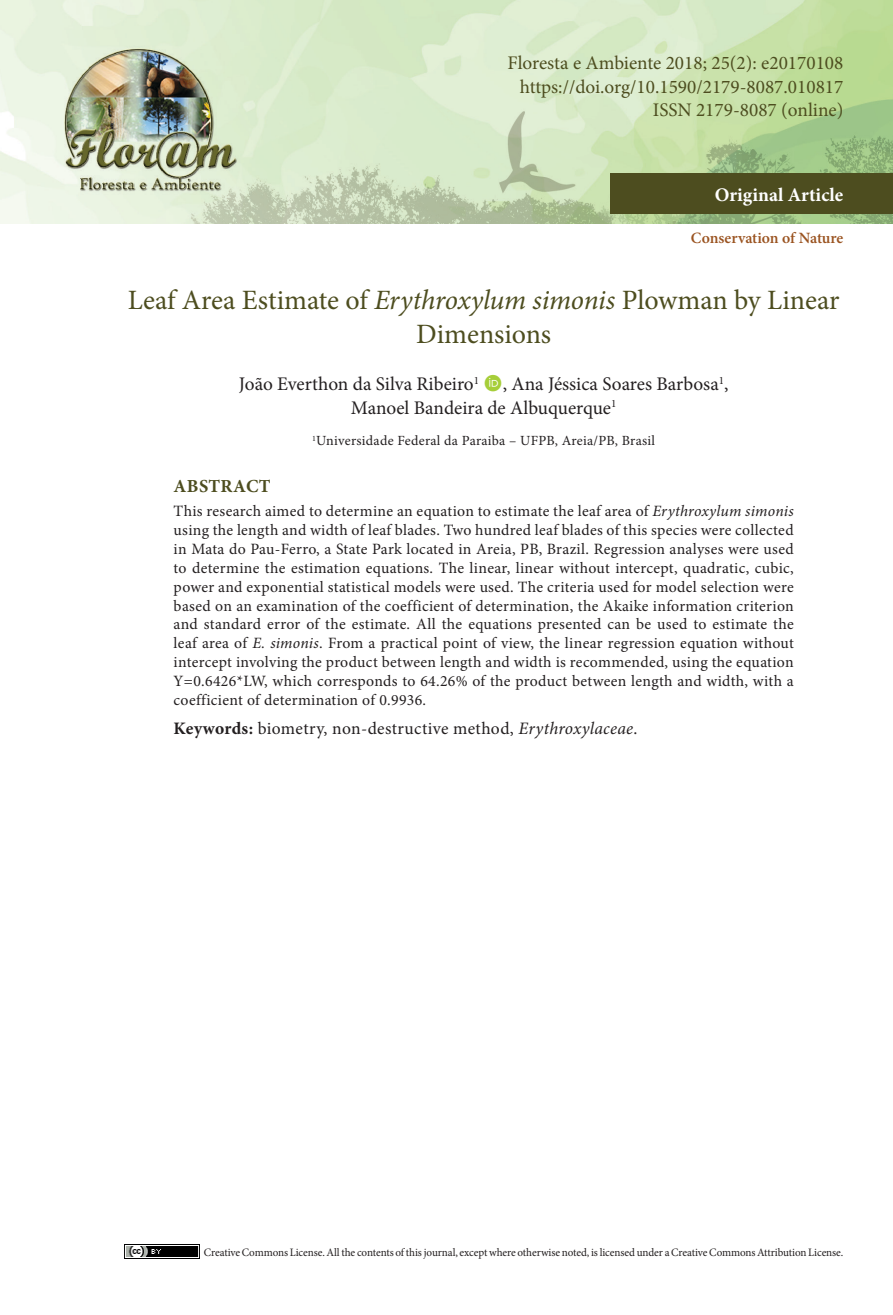
<style>
.page{position:relative;width:893px;height:1315px;background:#fff}
.page>*{position:absolute;margin:0;border:0;box-sizing:border-box;transform-origin:0 0}
.ArticleTitle{font:28px/33.6px "Minion Pro";letter-spacing:-.005em;color:#4d4d1f;text-align:center}
.t1{font:19.25px/23.1px "Minion Pro";color:#4d4d1f;text-align:right}
.Authors{font:19.25px/23.1px "Minion Pro";color:#231f20;text-align:center}
.t2{font:700 19.25px "Minion Pro";color:#fff}
.AbstractTitle{font:700 18.38px "Minion Pro";letter-spacing:.02em;color:#4d4d1f}
.Keywords{font:17.5px "Minion Pro";letter-spacing:.02em;color:#231f20}
.Abstract{font:15.75px/18.9px "Minion Pro";letter-spacing:.02em;color:#231f20;text-align:justify}
.t3{font:600 15.75px "Minion Pro";letter-spacing:-.005em;color:#9a5320}
.Affiliations{font:14px "Minion Pro";letter-spacing:.02em;color:#231f20}
.t4{font:11.38px "Minion Pro";letter-spacing:-.01em;color:#231f20}
.s1{font-style:italic}
.s2{font-weight:700}
</style>
<div class="page">
<img style="left:0;top:0;width:893px;height:223px">
<div style="left:610px;top:174px;width:283px;height:40px;background:#4d4d1f"></div>
<img style="left:124px;top:1244px;width:75px;height:15px">
<p class="t1" style="left:507px;top:52px;width:337px">Floresta e Ambiente 2018; 25(2): e20170108 https://doi.org/10.1590/2179-8087.010817<br>ISSN 2179-8087 (online)</p>
<p class="t2" style="left:715px;top:181px;width:130px">Original Article</p>
<p class="t3" style="left:691px;top:227px;width:154px">Conservation of Nature</p>
<p class="ArticleTitle" style="left:128px;top:283px;width:713px">Leaf Area Estimate of <span class="s1">Erythroxylum simonis</span> Plowman by Linear<br>Dimensions</p>
<p class="Authors" style="left:239px;top:373px;width:491px">João Everthon da Silva Ribeiro<sup>1</sup> , Ana Jéssica Soares Barbosa<sup>1</sup>,<br>Manoel Bandeira de Albuquerque<sup>1</sup></p>
<p class="Affiliations" style="left:312px;top:431px;width:344px"><sup>1</sup>Universidade Federal da Paraiba – UFPB, Areia/PB, Brasil</p>
<p class="AbstractTitle" style="left:174px;top:473px;width:99px">ABSTRACT</p>
<p class="Abstract" style="left:174px;top:501px;width:622px">This research aimed to determine an equation to estimate the leaf area of <span class="s1">Erythroxylum simonis </span>using the length and width of leaf blades. Two hundred leaf blades of this species were collected in Mata do Pau-Ferro, a State Park located in Areia, PB, Brazil. Regression analyses were used to determine the estimation equations. The linear, linear without intercept, quadratic, cubic, power and exponential statistical models were used. The criteria used for model selection were based on an examination of the coefficient of determination, the Akaike information criterion and standard error of the estimate. All the equations presented can be used to estimate the leaf area of <span class="s1">E. simonis</span>. From a practical point of view, the linear regression equation without intercept involving the product between length and width is recommended, using the equation Y=0.6426*LW, which corresponds to 64.26% of the product between length and width, with a coefficient of determination of 0.9936.</p>
<p class="Keywords" style="left:174px;top:716px;width:465px"><span class="s2">Keywords:</span> biometry, non-destructive method, <span class="s1">Erythroxylaceae</span>.</p>
<p class="t4" style="left:204px;top:1244px;width:641px">Creative Commons License. All the contents of this journal, except where otherwise noted, is licensed under a Creative Commons Attribution License.</p>
</div>
